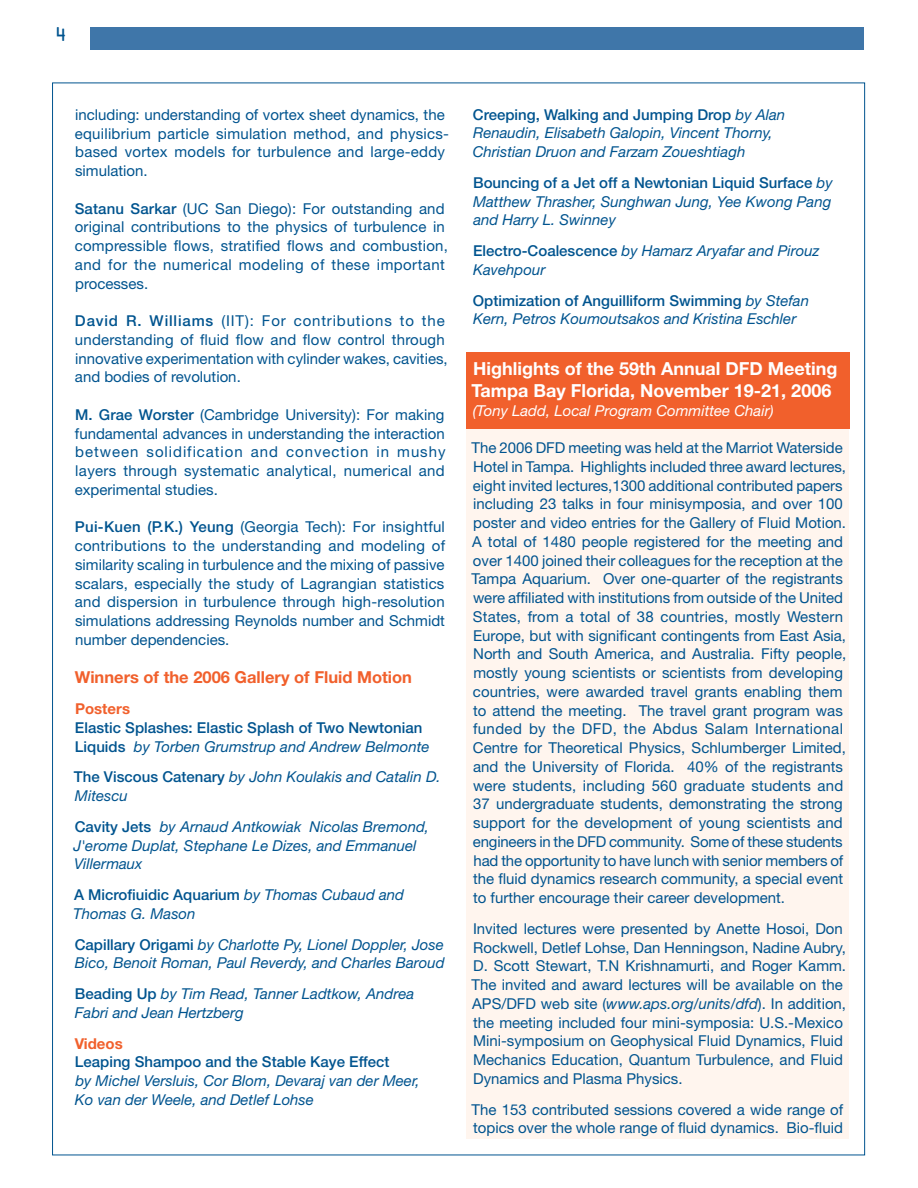
<style>
.page{position:relative;width:918px;height:1188px;background:#fff}
.page>*{position:absolute;margin:0;border:0;box-sizing:border-box;transform-origin:0 0}
.t1{font:700 18px/21.6px "Helvetica Neue";color:#fff}
.t2{font:700 16.5px "Helvetica Neue";color:#f1602c}
.t3{font:15px/18.8px "Helvetica Neue";color:#00548f}
.t4{font:italic 15px/18.8px "Helvetica Neue";color:#00548f}
.t5{font:15px/18.8px "Helvetica Neue";letter-spacing:.02em;color:#00548f}
.t6{font:500 15px/18.8px "Helvetica Neue";color:#00548f}
.t7{font:italic 15px "Helvetica Neue";color:#fff}
.t8{font:700 15px "Helvetica Neue";color:#f1602c}
.s1{font-weight:500}
.s2{font-weight:400;font-style:italic}
.s3{font-weight:500;font-style:normal}
.s4{font-style:italic}
</style>
<div class="page">
<div style="left:90px;top:27px;width:774px;height:23px;background:#3f76a9"></div>
<div style="left:466px;top:413px;width:383px;height:726px;background:#fff5ee"></div>
<div style="left:466px;top:352px;width:384px;height:77px;background:#f1602c"></div>
<p class="t5" style="left:75px;top:105px;width:376px">including: understanding of vortex sheet dynamics, the equilibrium particle simulation method, and physics&shy;based vortex models for turbulence and large-eddy simulation.</p>
<p class="t3" style="left:75px;top:199px;width:375px"><span class="s1">Satanu Sarkar</span> (UC San Diego): For outstanding and original contributions to the physics of turbulence in compressible flows, stratified flows and combustion, and for the numerical modeling of these important processes.</p>
<p class="t3" style="left:75px;top:311px;width:374px"><span class="s1">David R. Williams</span> (IIT): For contributions to the understanding of fluid flow and flow control through innovative experimentation with cylinder wakes, cavities, and bodies of revolution.</p>
<p class="t3" style="left:75px;top:405px;width:372px;text-align:justify"><span class="s1">M. Grae Worster</span> (Cambridge University): For making fundamental advances in understanding the interaction between solidification and convection in mushy layers through systematic analytical, numerical and experimental studies.</p>
<p class="t3" style="left:75px;top:517px;width:372px;text-align:justify"><span class="s1">Pui-Kuen (P.K.) Yeung</span> (Georgia Tech): For insightful contributions to the understanding and modeling of similarity scaling in turbulence and the mixing of passive scalars, especially the study of Lagrangian statistics and dispersion in turbulence through high-resolution simulations addressing Reynolds number and Schmidt number dependencies.</p>
<p class="t2" style="left:75px;top:667px;width:339px">Winners of the 2006 Gallery of Fluid Motion</p>
<p class="t8" style="left:75px;top:700px;width:57px">Posters</p>
<p class="t6" style="left:75px;top:718px;width:356px">Elastic Splashes: Elastic Splash of Two Newtonian<br>Liquids <span class="s2">by Torben Grumstrup and Andrew Belmonte</span></p>
<p class="t4" style="left:74px;top:767px;width:368px"><span class="s3">The Viscous Catenary</span> by John Koulakis and Catalin D.<br>Mitescu</p>
<p class="t4" style="left:73px;top:817px;width:357px"><span class="s3">Cavity Jets</span> by Arnaud Antkowiak Nicolas Bremond,<br>J'erome Duplat, Stephane Le Dizes, and Emmanuel<br>Villermaux</p>
<p class="t4" style="left:73px;top:885px;width:332px"><span class="s3">A Microfiuidic Aquarium</span> by Thomas Cubaud and<br>Thomas G. Mason</p>
<p class="t4" style="left:75px;top:935px;width:372px"><span class="s3">Capillary Origami</span> by Charlotte Py, Lionel Doppler, Jose<br>Bico, Benoit Roman, Paul Reverdy, and Charles Baroud</p>
<p class="t4" style="left:75px;top:984px;width:341px"><span class="s3">Beading Up</span> by Tim Read, Tanner Ladtkow, Andrea<br>Fabri and Jean Hertzberg</p>
<p class="t8" style="left:75px;top:1034px;width:50px">Videos</p>
<p class="t6" style="left:75px;top:1053px;width:316px">Leaping Shampoo and the Stable Kaye Effect</p>
<p class="t4" style="left:75px;top:1071px;width:346px">by Michel Versluis, Cor Blom, Devaraj van der Meer,<br>Ko van der Weele, and Detlef Lohse</p>
<p class="t4" style="left:473px;top:105px;width:314px"><span class="s3">Creeping, Walking and Jumping Drop</span> by Alan<br>Renaudin, Elisabeth Galopin, Vincent Thorny,<br>Christian Druon and Farzam Zoueshtiagh</p>
<p class="t4" style="left:473px;top:173px;width:361px;text-align:justify"><span class="s3">Bouncing of a Jet off a Newtonian Liquid Surface</span> by Matthew Thrasher, Sunghwan Jung, Yee Kwong Pang and Harry L. Swinney</p>
<p class="t4" style="left:473px;top:241px;width:348px"><span class="s3">Electro-Coalescence</span> by Hamarz Aryafar and Pirouz<br>Kavehpour</p>
<p class="t4" style="left:473px;top:291px;width:338px"><span class="s3">Optimization of Anguilliform Swimming</span> by Stefan<br>Kern, Petros Koumoutsakos and Kristina Eschler</p>
<p class="t1" style="left:472px;top:358px;width:367px">Highlights of the 59th Annual DFD Meeting<br>Tampa Bay Florida, November 19-21, 2006</p>
<p class="t7" style="left:473px;top:401px;width:302px">(Tony Ladd, Local Program Committee Chair)</p>
<p class="t3" style="left:472px;top:438px;width:376px">The 2006 DFD meeting was held at the Marriot Waterside Hotel in Tampa. Highlights included three award lectures, eight invited lectures,1300 additional contributed papers including 23 talks in four minisymposia, and over 100 poster and video entries for the Gallery of Fluid Motion.<br>A total of 1480 people registered for the meeting and over 1400 joined their colleagues for the reception at the Tampa Aquarium. Over one-quarter of the registrants were affiliated with institutions from outside of the United States, from a total of 38 countries, mostly Western Europe, but with significant contingents from East Asia, North and South America, and Australia. Fifty people, mostly young scientists or scientists from developing countries, were awarded travel grants enabling them to attend the meeting. The travel grant program was funded by the DFD, the Abdus Salam International Centre for Theoretical Physics, Schlumberger Limited, and the University of Florida. 40% of the registrants were students, including 560 graduate students and 37 undergraduate students, demonstrating the strong support for the development of young scientists and engineers in the DFD community. Some of these students had the opportunity to have lunch with senior members of the fluid dynamics research community, a special event to further encourage their career development.</p>
<p class="t3" style="left:472px;top:919px;width:376px">Invited lectures were presented by Anette Hosoi, Don Rockwell, Detlef Lohse, Dan Henningson, Nadine Aubry, D. Scott Stewart, T.N Krishnamurti, and Roger Kamm.<br>The invited and award lectures will be available on the APS/DFD web site (<span class="s4">www.aps.org/units/dfd</span>). In addition, the meeting included four mini-symposia: U.S.-Mexico Mini-symposium on Geophysical Fluid Dynamics, Fluid Mechanics Education, Quantum Turbulence, and Fluid Dynamics and Plasma Physics.</p>
<p class="t3" style="left:472px;top:1100px;width:373px">The 153 contributed sessions covered a wide range of topics over the whole range of fluid dynamics. Bio-fluid</p>
</div>
